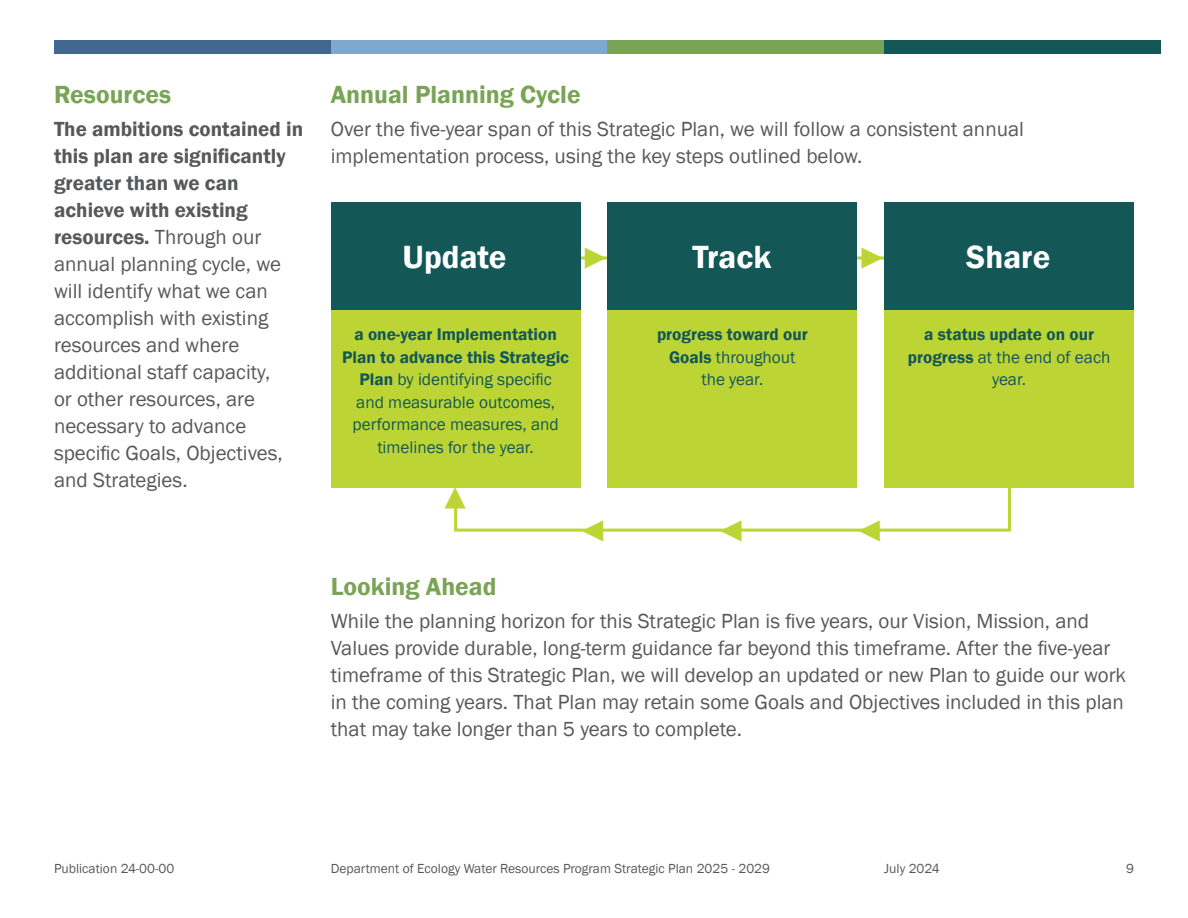
<style>
.page{position:relative;width:1188px;height:918px;background:#fff}
.page>*{position:absolute;margin:0;border:0;box-sizing:border-box;transform-origin:0 0}
._22_20_Demi{font:600 33px "Franklin Gothic";color:#fff}
._11_5_15_Text{font:600 30px "Franklin Gothic";color:#bcd535}
._17_21_Text_Demi{font:600 25.5px "Franklin Gothic";color:#79a455}
._14_18_Text{font:21px/27px "Franklin Gothic";color:#57585a}
._14_18_Text_Demi{font:21px/27px "Franklin Gothic";color:#57585a}
._11_5_15_Text_Centered{font:17.25px/22.5px "Franklin Gothic";color:#135757;text-align:center}
._11_5_15_Text_Centered-2{font:600 17.25px/22.5px "Franklin Gothic";color:#135757;text-align:center}
.t1{font:13.5px "Franklin Gothic";color:#57585a}
.s1{font-weight:600}
.s2{font-weight:400}
</style>
<div class="page">
<svg style="left:580px;top:255px;width:304px;height:49px"></svg>
<div style="left:884px;top:310px;width:250px;height:177px;background:#bcd535"></div>
<div style="left:608px;top:310px;width:249px;height:177px;background:#bcd535"></div>
<div style="left:331px;top:310px;width:249px;height:177px;background:#bcd535"></div>
<div style="left:884px;top:202px;width:250px;height:108px;background:#135757"></div>
<div style="left:608px;top:202px;width:249px;height:108px;background:#135757"></div>
<svg style="left:453px;top:484px;width:559px;height:48px"></svg>
<div style="left:54px;top:40px;width:277px;height:14px;background:#436890"></div>
<div style="left:331px;top:40px;width:277px;height:14px;background:#7ea8cd"></div>
<div style="left:608px;top:40px;width:276px;height:14px;background:#79a455"></div>
<div style="left:884px;top:40px;width:277px;height:14px;background:#135757"></div>
<div style="left:331px;top:202px;width:249px;height:108px;background:#135757"></div>
<p class="_17_21_Text_Demi" style="left:54px;top:79px;width:119px">Resources</p>
<p class="_14_18_Text_Demi" style="left:54px;top:116px;width:251px"><span class="s1">The ambitions contained in this plan are significantly greater than we can achieve with existing resources.</span> Through our annual planning cycle, we will identify what we can accomplish with existing resources and where additional staff capacity,<br>or other resources, are necessary to advance specific Goals, Objectives, and Strategies.</p>
<p class="_17_21_Text_Demi" style="left:331px;top:79px;width:251px">Annual Planning Cycle</p>
<p class="_14_18_Text" style="left:331px;top:116px;width:695px">Over the five-year span of this Strategic Plan, we will follow a consistent annual implementation process, using the key steps outlined below.</p>
<p class="_22_20_Demi" style="left:403px;top:237px;width:106px">Update</p>
<p class="_22_20_Demi" style="left:692px;top:237px;width:80px">Track</p>
<p class="_11_5_15_Text" style="left:611px;top:276px;width:31px;rotate:-180deg">◄</p>
<p class="_11_5_15_Text" style="left:749px;top:276px;width:31px;rotate:-180deg">◄</p>
<p class="_11_5_15_Text" style="left:887px;top:276px;width:31px;rotate:-180deg">◄</p>
<p class="_11_5_15_Text_Centered" style="left:342px;top:324px;width:228px"><span class="s1">a one-year Implementation<br>Plan to advance this Strategic<br>Plan</span> by identifying specific<br>and measurable outcomes, performance measures, and timelines for the year.</p>
<p class="_11_5_15_Text_Centered-2" style="left:657px;top:324px;width:152px">progress toward our<br>Goals <span class="s2">throughout the year.</span></p>
<p class="_11_5_15_Text" style="left:474px;top:483px;width:31px;rotate:90deg">◄</p>
<p class="_11_5_15_Text" style="left:578px;top:512px;width:31px">◄</p>
<p class="_11_5_15_Text" style="left:716px;top:512px;width:31px">◄</p>
<p class="_11_5_15_Text" style="left:855px;top:512px;width:31px">◄</p>
<p class="_22_20_Demi" style="left:966px;top:237px;width:86px">Share</p>
<p class="_11_5_15_Text_Centered-2" style="left:908px;top:324px;width:204px">a status update on our progress <span class="s2">at the end of each year.</span></p>
<p class="_17_21_Text_Demi" style="left:331px;top:571px;width:167px">Looking Ahead</p>
<p class="_14_18_Text" style="left:331px;top:608px;width:797px">While the planning horizon for this Strategic Plan is five years, our Vision, Mission, and Values provide durable, long-term guidance far beyond this timeframe. After the five-year timeframe of this Strategic Plan, we will develop an updated or new Plan to guide our work in the coming years. That Plan may retain some Goals and Objectives included in this plan that may take longer than 5 years to complete.</p>
<p class="t1" style="left:54px;top:860px;width:122px">Publication 24-00-00</p>
<p class="t1" style="left:331px;top:860px;width:441px">Department of Ecology Water Resources Program Strategic Plan 2025 - 2029</p>
<p class="t1" style="left:884px;top:860px;width:57px">July 2024</p>
<p class="t1" style="left:1126px;top:860px;width:9px">9</p>
</div>
